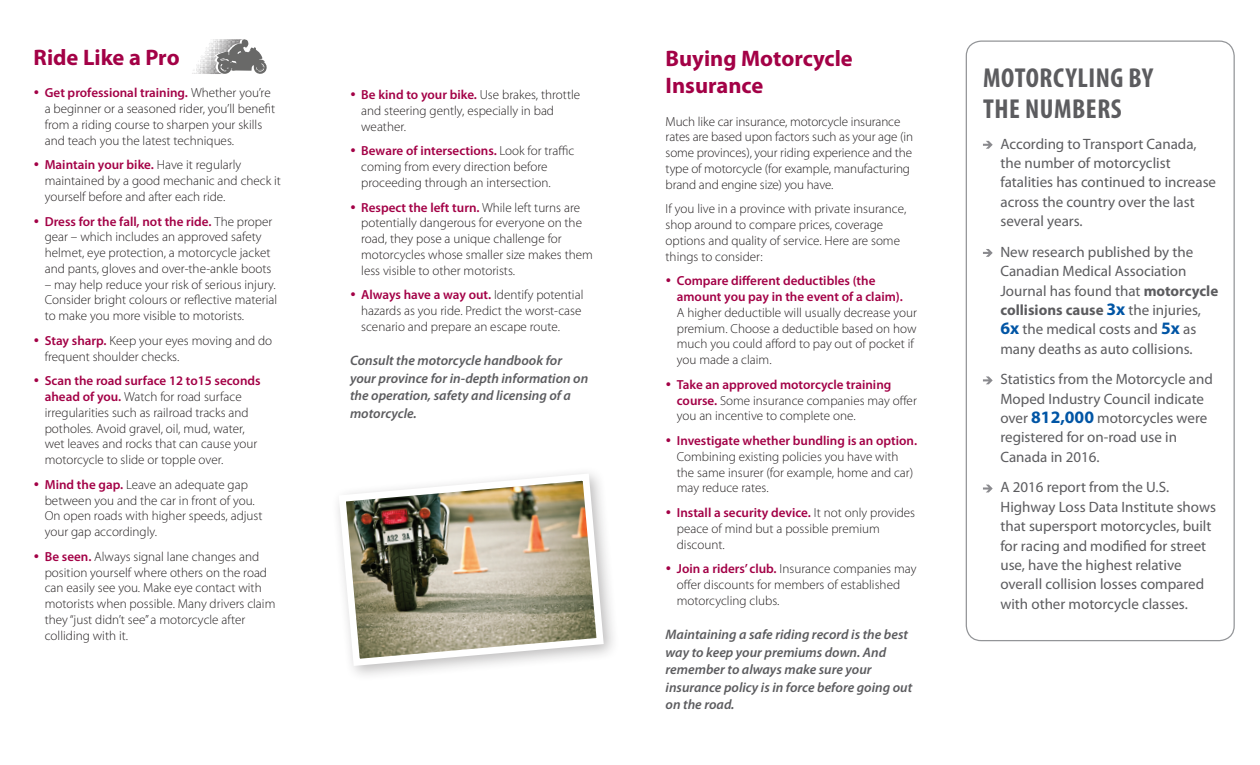
<style>
.page{position:relative;width:1260px;height:765px;background:#fff}
.page>*{position:absolute;margin:0;border:0;box-sizing:border-box;transform-origin:0 0}
.subhead_bold{font:700 condensed 27.5px/31.2px "Myriad Pro";letter-spacing:.02em;color:#5c5c5f}
.subhead_bold-2{font:700 22.5px/27px "Myriad Pro";color:#a30146}
.Body_copy{font:15px/19.4px "Myriad Pro";color:#5c5c5f}
.Body_copy-2{font:italic 600 13.75px/17.5px "Myriad Pro";color:#5c5c5f}
.Body_copy-3{font:300 13.12px/15.8px "Myriad Pro";color:#231f20}
.s1{color:#a30146}
.s2{font-weight:600;color:#a30146}
.s3{font-weight:700}
.s4{font-weight:700;font-size:17.5px;color:#0155a5}
</style>
<div class="page">
<div style="left:966px;top:40px;width:269px;height:601px;border:1px solid #939598;border-radius:15px"></div>
<svg style="left:983px;top:141px;width:10px;height:8px"></svg>
<svg style="left:983px;top:249px;width:10px;height:8px"></svg>
<svg style="left:983px;top:376px;width:10px;height:8px"></svg>
<svg style="left:983px;top:485px;width:10px;height:7px"></svg>
<div style="left:331px;top:466px;width:289px;height:216px;background:#231f20;opacity:.3"></div>
<img style="left:335px;top:470px;width:272px;height:200px">
<img style="left:192px;top:39px;width:23px;height:35px">
<svg style="left:215px;top:39px;width:52px;height:35px"></svg>
<p class="subhead_bold-2" style="left:33px;top:43px;width:148px">Ride Like a Pro</p>
<p class="Body_copy-3" style="left:45px;top:85px;width:232px;text-indent:-11px"><span class="s1">•</span> <span class="s2">Get professional training.</span> Whether you’re a beginner or a seasoned rider, you’ll benefit from a riding course to sharpen your skills and teach you the latest techniques.</p>
<p class="Body_copy-3" style="left:45px;top:157px;width:238px;text-indent:-11px"><span class="s1">•</span> <span class="s2">Maintain your bike.</span> Have it regularly maintained by a good mechanic and check it yourself before and after each ride.</p>
<p class="Body_copy-3" style="left:45px;top:213px;width:229px;text-indent:-11px"><span class="s1">•</span> <span class="s2">Dress for the fall, not the ride.</span> The proper gear – which includes an approved safety helmet, eye protection, a motorcycle jacket and pants, gloves and over-the-ankle boots</p>
<p class="Body_copy-3" style="left:45px;top:276px;width:234px;text-align:justify">– may help reduce your risk of serious injury.<br>Consider bright colours or reflective material to make you more visible to motorists.</p>
<p class="Body_copy-3" style="left:45px;top:332px;width:229px;text-indent:-11px"><span class="s1">•</span> <span class="s2">Stay sharp.</span> Keep your eyes moving and do frequent shoulder checks.</p>
<p class="Body_copy-3" style="left:45px;top:373px;width:217px;text-indent:-11px"><span class="s1">•</span> <span class="s2">Scan the road surface 12 to15 seconds ahead of you.</span> Watch for road surface irregularities such as railroad tracks and potholes. Avoid gravel, oil, mud, water, wet leaves and rocks that can cause your motorcycle to slide or topple over.</p>
<p class="Body_copy-3" style="left:45px;top:476px;width:219px;text-indent:-11px"><span class="s1">•</span> <span class="s2">Mind the gap.</span> Leave an adequate gap between you and the car in front of you.<br>On open roads with higher speeds, adjust your gap accordingly.</p>
<p class="Body_copy-3" style="left:45px;top:548px;width:232px;text-indent:-11px"><span class="s1">•</span> <span class="s2">Be seen.</span> Always signal lane changes and position yourself where others on the road can easily see you. Make eye contact with motorists when possible. Many drivers claim they “just didn’t see” a motorcycle after colliding with it.</p>
<p class="Body_copy-3" style="left:361px;top:87px;width:220px;text-indent:-11px"><span class="s1">•</span> <span class="s2">Be kind to your bike.</span> Use brakes, throttle and steering gently, especially in bad weather.</p>
<p class="Body_copy-3" style="left:361px;top:143px;width:215px;text-indent:-11px"><span class="s1">•</span> <span class="s2">Beware of intersections.</span> Look for traffic coming from every direction before proceeding through an intersection.</p>
<p class="Body_copy-3" style="left:361px;top:199px;width:233px;text-indent:-11px"><span class="s1">•</span> <span class="s2">Respect the left turn.</span> While left turns are potentially dangerous for everyone on the road, they pose a unique challenge for motorcycles whose smaller size makes them less visible to other motorists.</p>
<p class="Body_copy-3" style="left:361px;top:287px;width:224px;text-indent:-11px"><span class="s1">•</span> <span class="s2">Always have a way out.</span> Identify potential hazards as you ride. Predict the worst-case scenario and prepare an escape route.</p>
<p class="Body_copy-2" style="left:350px;top:352px;width:240px">Consult the motorcycle handbook for your province for in-depth information on the operation, safety and licensing of a motorcycle.</p>
<p class="subhead_bold-2" style="left:666px;top:44px;width:189px">Buying Motorcycle<br>Insurance</p>
<p class="Body_copy-3" style="left:666px;top:113px;width:249px">Much like car insurance, motorcycle insurance rates are based upon factors such as your age (in some provinces), your riding experience and the type of motorcycle (for example, manufacturing brand and engine size) you have.</p>
<p class="Body_copy-3" style="left:666px;top:201px;width:242px">If you live in a province with private insurance, shop around to compare prices, coverage options and quality of service. Here are some things to consider:</p>
<p class="Body_copy-3" style="left:677px;top:273px;width:242px;text-indent:-11px"><span class="s1">•</span> <span class="s2">Compare different deductibles (the amount you pay in the event of a claim).<br></span>A higher deductible will usually decrease your premium. Choose a deductible based on how much you could afford to pay out of pocket if you made a claim.</p>
<p class="Body_copy-3" style="left:677px;top:376px;width:242px;text-indent:-11px"><span class="s1">•</span> <span class="s2">Take an approved motorcycle training course.</span> Some insurance companies may offer you an incentive to complete one.</p>
<p class="Body_copy-3" style="left:677px;top:433px;width:242px;text-indent:-11px"><span class="s1">•</span> <span class="s2">Investigate whether bundling is an option.<br></span>Combining existing policies you have with the same insurer (for example, home and car) may reduce rates.</p>
<p class="Body_copy-3" style="left:677px;top:505px;width:240px;text-indent:-11px"><span class="s1">•</span> <span class="s2">Install a security device.</span> It not only provides peace of mind but a possible premium discount.</p>
<p class="Body_copy-3" style="left:677px;top:561px;width:241px;text-indent:-11px"><span class="s1">•</span> <span class="s2">Join a riders’ club.</span> Insurance companies may offer discounts for members of established motorcycling clubs.</p>
<p class="Body_copy-2" style="left:666px;top:626px;width:248px">Maintaining a safe riding record is the best way to keep your premiums down. And remember to always make sure your insurance policy is in force before going out on the road.</p>
<p class="subhead_bold" style="left:983px;top:61px;width:172px">MOTORCYLING BY<br>THE NUMBERS</p>
<p class="Body_copy" style="left:1000px;top:134px;width:217px">According to Transport Canada, the number of motorcyclist fatalities has continued to increase across the country over the last several years.</p>
<p class="Body_copy" style="left:1000px;top:242px;width:219px">New research published by the<br>Canadian Medical Association<br>Journal has found that <span class="s3">motorcycle collisions cause</span> <span class="s4">3x</span> the injuries,<br><span class="s4">6x</span> the medical costs and <span class="s4">5x</span> as many deaths as auto collisions.</p>
<p class="Body_copy" style="left:1000px;top:369px;width:214px">Statistics from the Motorcycle and<br>Moped Industry Council indicate over <span class="s4">812,000</span> motorcycles were registered for on-road use in<br>Canada in 2016.</p>
<p class="Body_copy" style="left:1000px;top:477px;width:217px">A 2016 report from the U.S.<br>Highway Loss Data Institute shows that supersport motorcycles, built for racing and modified for street use, have the highest relative overall collision losses compared with other motorcycle classes.</p>
</div>
